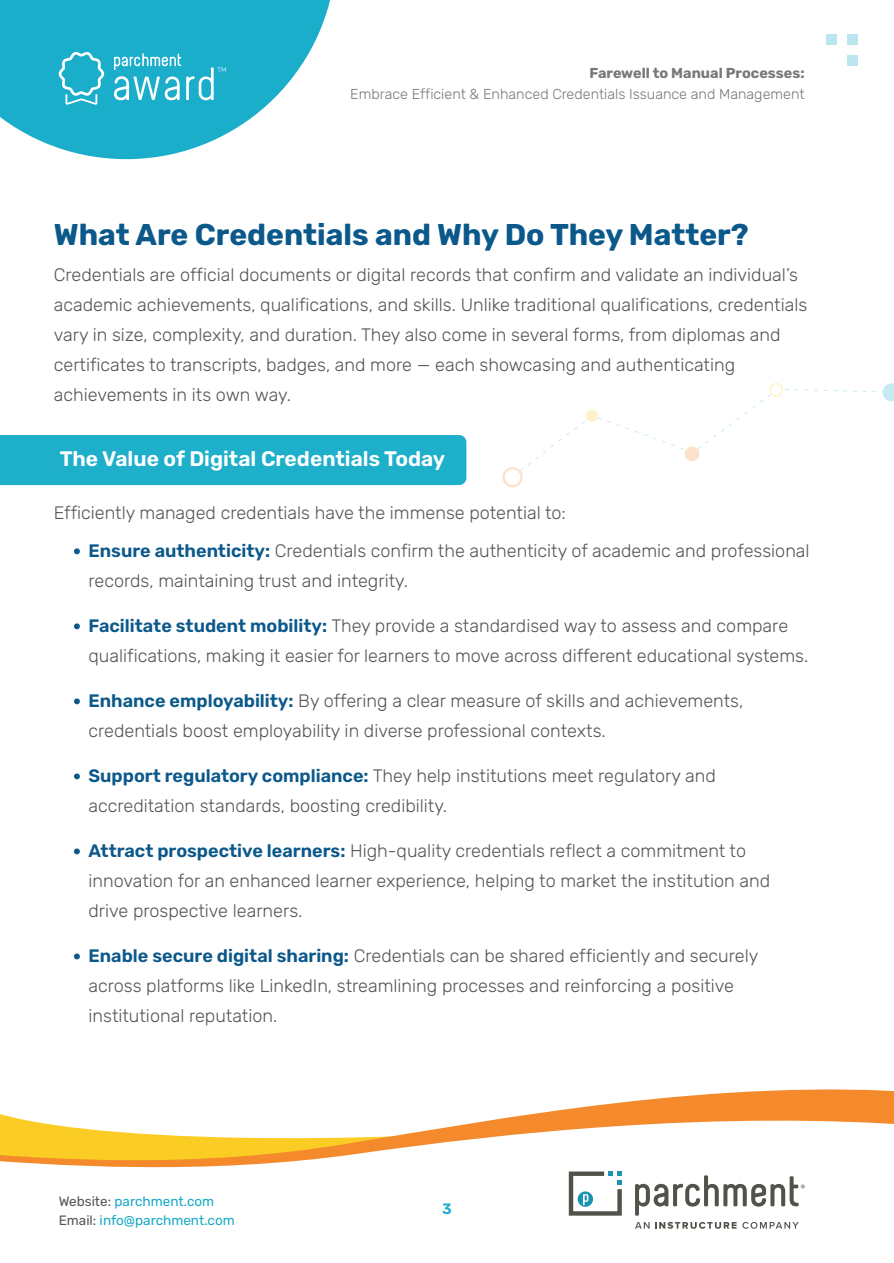
<style>
.page{position:relative;width:894px;height:1263px;background:#fff}
.page>*{position:absolute;margin:0;border:0;box-sizing:border-box;transform-origin:0 0}
.t1{font:700 30px "Rubik";color:#0b588a}
.t2{font:600 21px "Rubik";color:#fff}
.t3{font:300 18px/30px "Rubik";color:#545554}
.t4{font:600 15px "Rubik";color:#1baecb}
.t5{font:300 14.4px "Rubik";color:#787877}
.t6{font:700 14.4px "Rubik";color:#787877}
.t7{font:13.5px/19.5px "Rubik";color:#17aac6}
.s1{font-weight:600;color:#0b588a}
.s2{color:#545554}
</style>
<div class="page">
<svg style="left:0;top:1089px;width:893px;height:86px"></svg>
<svg style="left:0;top:0;width:330px;height:159px;fill:#1baecb"></svg>
<svg style="left:59px;top:52px;width:45px;height:53px"></svg>
<svg style="left:114px;top:53px;width:112px;height:47px"></svg>
<svg style="left:635px;top:1175px;width:169px;height:40px"></svg>
<svg style="left:568px;top:1171px;width:53px;height:44px"></svg>
<svg style="left:635px;top:1221px;width:101px;height:7px"></svg>
<svg style="left:742px;top:1221px;width:56px;height:7px"></svg>
<div style="left:847px;top:55px;width:10px;height:11px;background:#bbe6ef"></div>
<div style="left:825px;top:34px;width:11px;height:10px;background:#bbe6ef"></div>
<div style="left:847px;top:34px;width:10px;height:10px;background:#bbe6ef"></div>
<svg style="left:74px;top:548px;width:6px;height:7px"></svg>
<svg style="left:74px;top:623px;width:6px;height:7px"></svg>
<svg style="left:74px;top:698px;width:6px;height:7px"></svg>
<svg style="left:74px;top:773px;width:6px;height:7px"></svg>
<svg style="left:74px;top:848px;width:6px;height:7px"></svg>
<svg style="left:74px;top:953px;width:6px;height:7px"></svg>
<div style="left:0;top:435px;width:466px;height:50px;background:#1eafcb"></div>
<svg style="left:882px;top:383px;width:11px;height:19px"></svg>
<svg style="left:684px;top:446px;width:15px;height:15px"></svg>
<svg style="left:586px;top:409px;width:12px;height:13px"></svg>
<svg style="left:502px;top:467px;width:22px;height:20px"></svg>
<svg style="left:769px;top:383px;width:14px;height:13px"></svg>
<p class="t6" style="left:589px;top:65px;width:216px">Farewell to Manual Processes:</p>
<p class="t5" style="left:350px;top:86px;width:455px">Embrace Efficient &amp; Enhanced Credentials Issuance and Management</p>
<h1 class="t1" style="left:54px;top:217px;width:696px">What Are Credentials and Why Do They Matter?</h1>
<p class="t3" style="left:54px;top:260px;width:754px">Credentials are official documents or digital records that confirm and validate an individual’s academic achievements, qualifications, and skills. Unlike traditional qualifications, credentials vary in size, complexity, and duration. They also come in several forms, from diplomas and certificates to transcripts, badges, and more — each showcasing and authenticating achievements in its own way.</p>
<p class="t2" style="left:60px;top:447px;width:387px">The Value of Digital Credentials Today</p>
<p class="t3" style="left:54px;top:498px;width:513px">Efficiently managed credentials have the immense potential to:</p>
<p class="t3" style="left:88px;top:536px;width:722px;text-indent:-15px"><span class="s1">• Ensure authenticity:</span> Credentials confirm the authenticity of academic and professional records, maintaining trust and integrity.</p>
<p class="t3" style="left:88px;top:611px;width:721px;text-indent:-15px"><span class="s1">• Facilitate student mobility:</span> They provide a standardised way to assess and compare qualifications, making it easier for learners to move across different educational systems.</p>
<p class="t3" style="left:88px;top:686px;width:656px;text-indent:-15px"><span class="s1">• Enhance employability:</span> By offering a clear measure of skills and achievements, credentials boost employability in diverse professional contexts.</p>
<p class="t3" style="left:88px;top:761px;width:628px;text-indent:-15px"><span class="s1">• Support regulatory compliance:</span> They help institutions meet regulatory and accreditation standards, boosting credibility.</p>
<p class="t3" style="left:88px;top:836px;width:682px;text-indent:-15px"><span class="s1">• Attract prospective learners:</span> High-quality credentials reflect a commitment to innovation for an enhanced learner experience, helping to market the institution and drive prospective learners.</p>
<p class="t3" style="left:88px;top:941px;width:671px;text-indent:-15px"><span class="s1">• Enable secure digital sharing:</span> Credentials can be shared efficiently and securely across platforms like LinkedIn, streamlining processes and reinforcing a positive institutional reputation.</p>
<p class="t7" style="left:59px;top:1191px;width:178px"><span class="s2">Website:</span> parchment.com<br><span class="s2">Email:</span> info@parchment.com</p>
<p class="t4" style="left:442px;top:1199px;width:11px">3</p>
</div>
